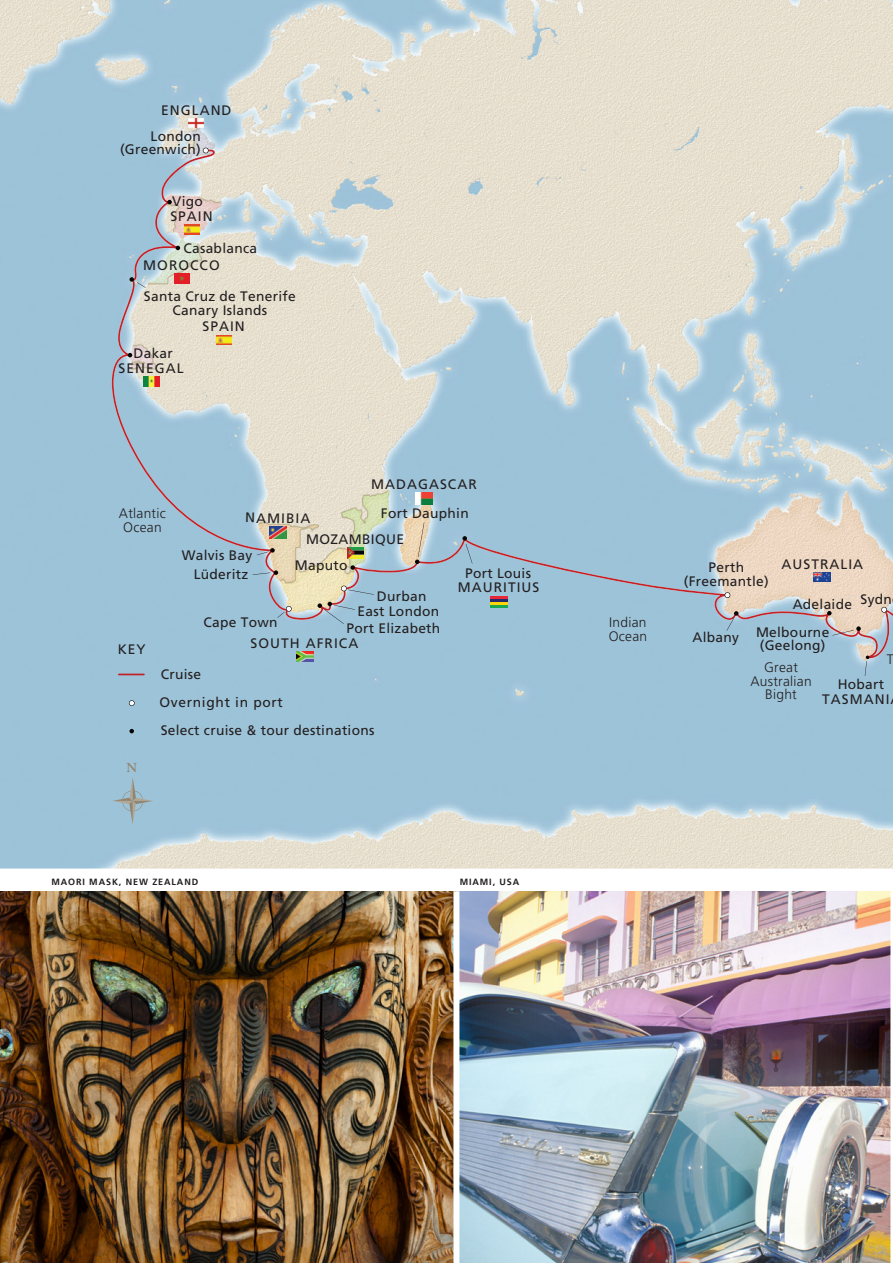
<style>
.page{position:relative;width:893px;height:1263px;background:#fff}
.page>*{position:absolute;margin:0;border:0;box-sizing:border-box;transform-origin:0 0}
.t1{font:13.8px/13.8px "Frutiger LT Std";letter-spacing:.02em;color:#231f20}
.t2{font:13.8px/25.7px "Frutiger LT Std";letter-spacing:.075em;color:#231f20}
.t3{font:300 13.8px/13.8px "Frutiger LT Std";letter-spacing:.02em;color:#231f20;text-align:center}
.t4{font:13.8px "Frutiger LT Std";letter-spacing:.05em;color:#231f20}
.t5{font:600 13.8px "Adobe Garamond Pro";color:#938671}
.t6{font:700 9px "Frutiger LT Pro";letter-spacing:.1em;color:#231f20}
</style>
<div class="page">
<img style="left:0;top:0;width:893px;height:868px">
<svg style="left:112px;top:150px;width:781px;height:582px;background:#bccdd3"></svg>
<img style="left:189px;top:118px;width:15px;height:9px">
<img style="left:217px;top:335px;width:15px;height:10px">
<img style="left:185px;top:225px;width:15px;height:10px">
<img style="left:814px;top:572px;width:17px;height:9px">
<img style="left:174px;top:273px;width:15px;height:10px">
<svg style="left:865px;top:656px;width:4px;height:20px"></svg>
<img style="left:490px;top:596px;width:17px;height:11px">
<img style="left:348px;top:547px;width:16px;height:11px">
<img style="left:296px;top:651px;width:17px;height:11px">
<img style="left:144px;top:376px;width:15px;height:10px">
<svg style="left:129px;top:729px;width:5px;height:4px"></svg>
<svg style="left:118px;top:674px;width:27px;height:1px"></svg>
<svg style="left:112px;top:777px;width:41px;height:48px;background:#9dbbca"></svg>
<svg style="left:129px;top:700px;width:6px;height:6px"></svg>
<svg style="left:832px;top:626px;width:29px;height:9px"></svg>
<svg style="left:827px;top:611px;width:5px;height:4px"></svg>
<svg style="left:727px;top:611px;width:11px;height:20px"></svg>
<svg style="left:462px;top:536px;width:10px;height:28px"></svg>
<svg style="left:350px;top:565px;width:5px;height:5px"></svg>
<svg style="left:415px;top:522px;width:9px;height:42px"></svg>
<svg style="left:318px;top:602px;width:37px;height:22px"></svg>
<svg style="left:253px;top:570px;width:25px;height:5px"></svg>
<svg style="left:257px;top:548px;width:18px;height:7px"></svg>
<svg style="left:128px;top:353px;width:4px;height:4px"></svg>
<svg style="left:129px;top:277px;width:17px;height:11px"></svg>
<svg style="left:176px;top:246px;width:4px;height:4px"></svg>
<svg style="left:167px;top:200px;width:5px;height:4px"></svg>
<svg style="left:881px;top:607px;width:6px;height:6px"></svg>
<svg style="left:725px;top:592px;width:5px;height:6px"></svg>
<svg style="left:203px;top:148px;width:6px;height:5px"></svg>
<svg style="left:341px;top:586px;width:33px;height:9px"></svg>
<svg style="left:277px;top:606px;width:15px;height:12px"></svg>
<img style="left:269px;top:527px;width:18px;height:11px">
<img style="left:415px;top:493px;width:18px;height:11px">
<img style="left:0;top:891px;width:453px;height:372px">
<img style="left:459px;top:891px;width:431px;height:372px">
<p class="t2" style="left:150px;top:97px;width:83px;text-indent:11px">ENGLAND<br>London</p>
<p class="t1" style="left:120px;top:143px;width:82px">(Greenwich)</p>
<p class="t1" style="left:172px;top:194px;width:32px">Vigo</p>
<p class="t1" style="left:170px;top:210px;width:44px">SPAIN</p>
<p class="t1" style="left:143px;top:239px;width:115px;line-height:17.4px;text-indent:40px">Casablanca<br>MOROCCO</p>
<p class="t1" style="left:144px;top:290px;width:153px;text-align:center">Santa Cruz de Tenerife<br>Canary Islands</p>
<p class="t1" style="left:134px;top:346px;width:41px">Dakar</p>
<p class="t2" style="left:119px;top:355px;width:67px">SENEGAL</p>
<p class="t1" style="left:203px;top:320px;width:44px">SPAIN</p>
<p class="t3" style="left:119px;top:506px;width:49px">Atlantic<br>Ocean</p>
<p class="t1" style="left:245px;top:511px;width:67px;rotate:1deg">NAMIBIA</p>
<p class="t2" style="left:371px;top:472px;width:107px">MADAGASCAR</p>
<p class="t1" style="left:381px;top:507px;width:89px">Fort Dauphin</p>
<p class="t1" style="left:306px;top:532px;width:99px">MOZAMBIQUE</p>
<p class="t1" style="left:118px;top:642px;width:30px">KEY</p>
<p class="t5" style="left:127px;top:760px;width:12px">N</p>
<p class="t1" style="left:182px;top:549px;width:72px">Walvis Bay</p>
<p class="t1" style="left:194px;top:568px;width:56px">Lüderitz</p>
<p class="t1" style="left:204px;top:616px;width:76px">Cape Town</p>
<p class="t1" style="left:295px;top:558px;width:54px">Maputo</p>
<p class="t1" style="left:377px;top:589px;width:51px">Durban</p>
<p class="t1" style="left:346px;top:621px;width:95px">Port Elizabeth</p>
<p class="t1" style="left:358px;top:604px;width:83px">East London</p>
<p class="t1" style="left:161px;top:668px;width:42px">Cruise</p>
<p class="t2" style="left:251px;top:630px;width:109px">SOUTH AFRICA</p>
<p class="t4" style="left:160px;top:694px;width:125px">Overnight in port</p>
<p class="t1" style="left:161px;top:724px;width:215px">Select cruise &amp; tour destinations</p>
<p class="t1" style="left:465px;top:566px;width:67px">Port Louis</p>
<p class="t2" style="left:458px;top:575px;width:83px">MAURITIUS</p>
<p class="t6" style="left:51px;top:876px;width:148px">MAORI MASK, NEW ZEALAND</p>
<p class="t6" style="left:460px;top:877px;width:61px">MIAMI, USA</p>
<p class="t3" style="left:609px;top:616px;width:40px;text-align:left">Indian<br>Ocean</p>
<p class="t1" style="left:684px;top:560px;width:86px;text-align:center">Perth (Freemantle)</p>
<p class="t2" style="left:781px;top:551px;width:83px">AUSTRALIA</p>
<p class="t1" style="left:793px;top:597px;width:101px">Adelaide Sydn</p>
<p class="t1" style="left:692px;top:630px;width:48px">Albany</p>
<p class="t1" style="left:756px;top:625px;width:75px">Melbourne (Geelong)</p>
<p class="t3" style="left:887px;top:652px;width:8px">T</p>
<p class="t3" style="left:750px;top:660px;width:63px">Great<br>Australian<br>Bight</p>
<p class="t1" style="left:838px;top:677px;width:48px">Hobart</p>
<p class="t2" style="left:822px;top:686px;width:69px">TASMANI</p>
</div>
